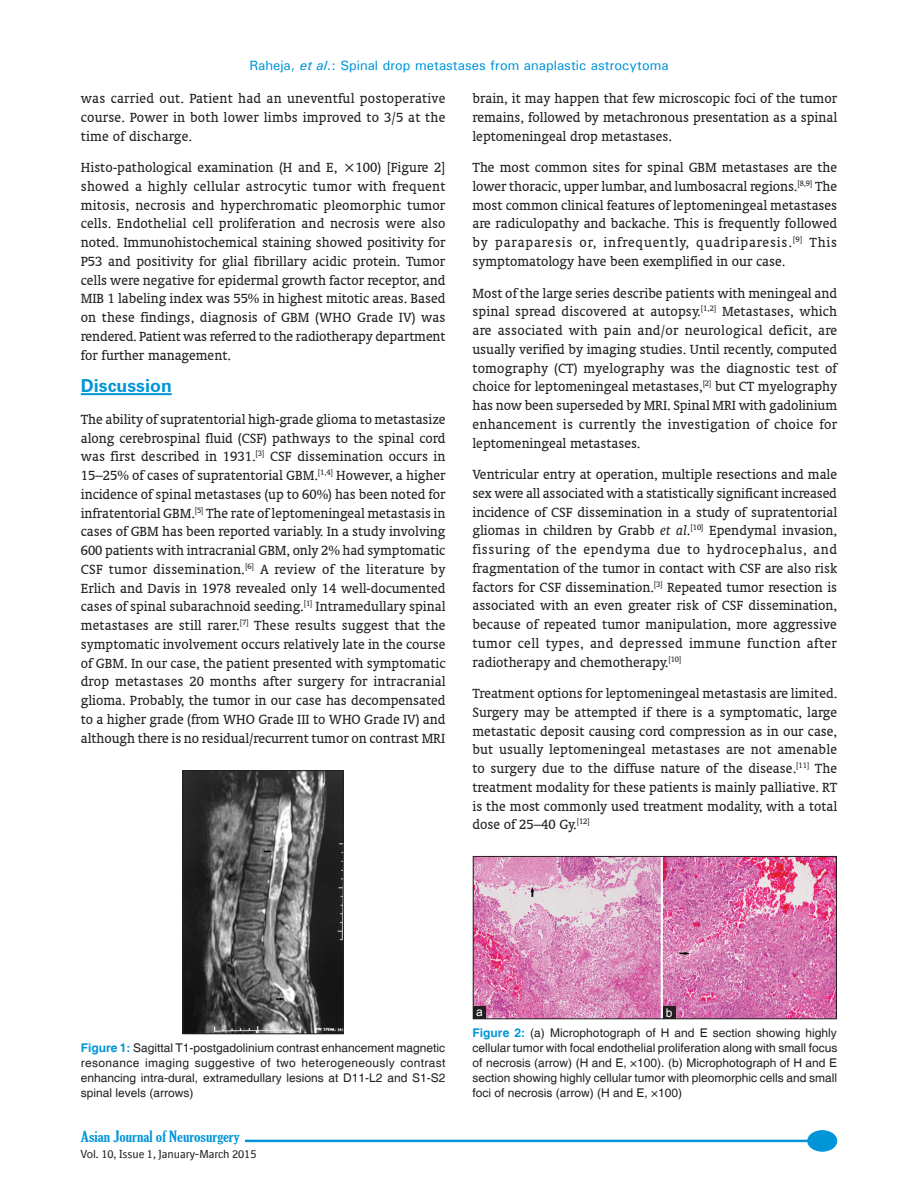
<style>
.page{position:relative;width:918px;height:1188px;background:#fff}
.page>*{position:absolute;margin:0;border:0;box-sizing:border-box;transform-origin:0 0}
.t1{font:700 18px "Zurich BT";color:#0095d9}
.TX{font:15px/18.8px "Oranda BT";color:#231f20;text-align:justify}
.t2{font:extra-condensed 15px "Gloucester";color:#0095d9;scale:1.25 1}
.t3{font:500 13.5px "Univers";color:#0095d9}
.FGC{font:12px/15px "Helvetica";color:#231f20;text-align:justify}
.LABEL{font:12px "Arial";color:#fff}
.t4{font:11.25px "BI Sans";letter-spacing:-.005em;color:#231f20}
.s1{font-style:italic}
.s2{font-weight:700;color:#0095d9}
</style>
<div class="page">
<div style="left:808px;top:1131px;width:29px;height:20px;background:#0095d9;border-radius:50%"></div>
<div style="left:807px;top:1130px;width:30px;height:22px;border:1px solid #0095d9;border-radius:50%"></div>
<hr style="left:245px;top:1140px;width:562px;height:2px;background:#0095d9">
<hr style="left:81px;top:393px;width:91px;height:2px;background:#0095d9">
<img style="left:185px;top:772px;width:156px;height:260px">
<div style="left:183px;top:770px;width:160px;height:264px;border:1px solid #231f20"></div>
<img style="left:475px;top:858px;width:360px;height:159px">
<div style="left:473px;top:856px;width:364px;height:163px;border:1px solid #231f20"></div>
<div style="left:663px;top:1006px;width:13px;height:13px;background:#231f20"></div>
<div style="left:473px;top:1006px;width:13px;height:13px;background:#231f20"></div>
<p class="t3" style="left:250px;top:57px;width:421px">Raheja, <span class="s1">et al</span>.: Spinal drop metastases from anaplastic astrocytoma</p>
<p class="TX" style="left:81px;top:89px;width:366px">was carried out. Patient had an uneventful postoperative course. Power in both lower limbs improved to 3/5 at the time of discharge.</p>
<p class="TX" style="left:81px;top:158px;width:366px">Histo-pathological examination (H and E, ×100) [Figure 2] showed a highly cellular astrocytic tumor with frequent mitosis, necrosis and hyperchromatic pleomorphic tumor cells. Endothelial cell proliferation and necrosis were also noted. Immunohistochemical staining showed positivity for P53 and positivity for glial fibrillary acidic protein. Tumor cells were negative for epidermal growth factor receptor, and MIB 1 labeling index was 55% in highest mitotic areas. Based on these findings, diagnosis of GBM (WHO Grade IV) was rendered. Patient was referred to the radiotherapy department for further management.</p>
<h1 class="t1" style="left:81px;top:375px;width:92px">Discussion</h1>
<p class="TX" style="left:81px;top:410px;width:366px">The ability of supratentorial high-grade glioma to metastasize along cerebrospinal fluid (CSF) pathways to the spinal cord was first described in 1931.<sup>[3]</sup> CSF dissemination occurs in 15–25% of cases of supratentorial GBM.<sup>[1,4]</sup> However, a higher incidence of spinal metastases (up to 60%) has been noted for infratentorial GBM.<sup>[5]</sup> The rate of leptomeningeal metastasis in cases of GBM has been reported variably. In a study involving 600 patients with intracranial GBM, only 2% had symptomatic CSF tumor dissemination.<sup>[6]</sup> A review of the literature by Erlich and Davis in 1978 revealed only 14 well-documented cases of spinal subarachnoid seeding.<sup>[1]</sup> Intramedullary spinal metastases are still rarer.<sup>[7]</sup> These results suggest that the symptomatic involvement occurs relatively late in the course of GBM. In our case, the patient presented with symptomatic drop metastases 20 months after surgery for intracranial glioma. Probably, the tumor in our case has decompensated to a higher grade (from WHO Grade III to WHO Grade IV) and although there is no residual/recurrent tumor on contrast MRI</p>
<p class="TX" style="left:472px;top:89px;width:366px">brain, it may happen that few microscopic foci of the tumor remains, followed by metachronous presentation as a spinal leptomeningeal drop metastases.</p>
<p class="TX" style="left:472px;top:158px;width:366px">The most common sites for spinal GBM metastases are the lower thoracic, upper lumbar, and lumbosacral regions.<sup>[8,9]</sup> The most common clinical features of leptomeningeal metastases are radiculopathy and backache. This is frequently followed by paraparesis or, infrequently, quadriparesis.<sup>[9]</sup> This symptomatology have been exemplified in our case.</p>
<p class="TX" style="left:472px;top:283px;width:366px">Most of the large series describe patients with meningeal and spinal spread discovered at autopsy.<sup>[1,2]</sup> Metastases, which are associated with pain and/or neurological deficit, are usually verified by imaging studies. Until recently, computed tomography (CT) myelography was the diagnostic test of choice for leptomeningeal metastases,<sup>[2]</sup> but CT myelography has now been superseded by MRI. Spinal MRI with gadolinium enhancement is currently the investigation of choice for leptomeningeal metastases.</p>
<p class="TX" style="left:472px;top:465px;width:366px">Ventricular entry at operation, multiple resections and male sex were all associated with a statistically significant increased incidence of CSF dissemination in a study of supratentorial gliomas in children by Grabb <span class="s1">et al</span>.<sup>[10]</sup> Ependymal invasion, fissuring of the ependyma due to hydrocephalus, and fragmentation of the tumor in contact with CSF are also risk factors for CSF dissemination.<sup>[3]</sup> Repeated tumor resection is associated with an even greater risk of CSF dissemination, because of repeated tumor manipulation, more aggressive tumor cell types, and depressed immune function after radiotherapy and chemotherapy.<sup>[10]</sup></p>
<p class="TX" style="left:472px;top:684px;width:366px">Treatment options for leptomeningeal metastasis are limited.<br>Surgery may be attempted if there is a symptomatic, large metastatic deposit causing cord compression as in our case, but usually leptomeningeal metastases are not amenable to surgery due to the diffuse nature of the disease.<sup>[11]</sup> The treatment modality for these patients is mainly palliative. RT is the most commonly used treatment modality, with a total dose of 25–40 Gy.<sup>[12]</sup></p>
<p class="FGC" style="left:81px;top:1040px;width:366px"><span class="s2">Figure 1:</span> Sagittal T1-postgadolinium contrast enhancement magnetic resonance imaging suggestive of two heterogeneously contrast enhancing intra-dural, extramedullary lesions at D11-L2 and S1-S2 spinal levels (arrows)</p>
<p class="t2" style="left:81px;top:1128px;width:129px">Asian Journal of Neurosurgery</p>
<p class="t4" style="left:81px;top:1148px;width:177px">Vol. 10, Issue 1, January‑March 2015</p>
<p class="LABEL" style="left:476px;top:1004px;width:8px">a</p>
<p class="LABEL" style="left:666px;top:1005px;width:8px">b</p>
<p class="FGC" style="left:472px;top:1025px;width:366px"><span class="s2">Figure 2:</span> (a) Microphotograph of H and E section showing highly cellular tumor with focal endothelial proliferation along with small focus of necrosis (arrow) (H and E, ×100). (b) Microphotograph of H and E section showing highly cellular tumor with pleomorphic cells and small foci of necrosis (arrow) (H and E, ×100)</p>
</div>
